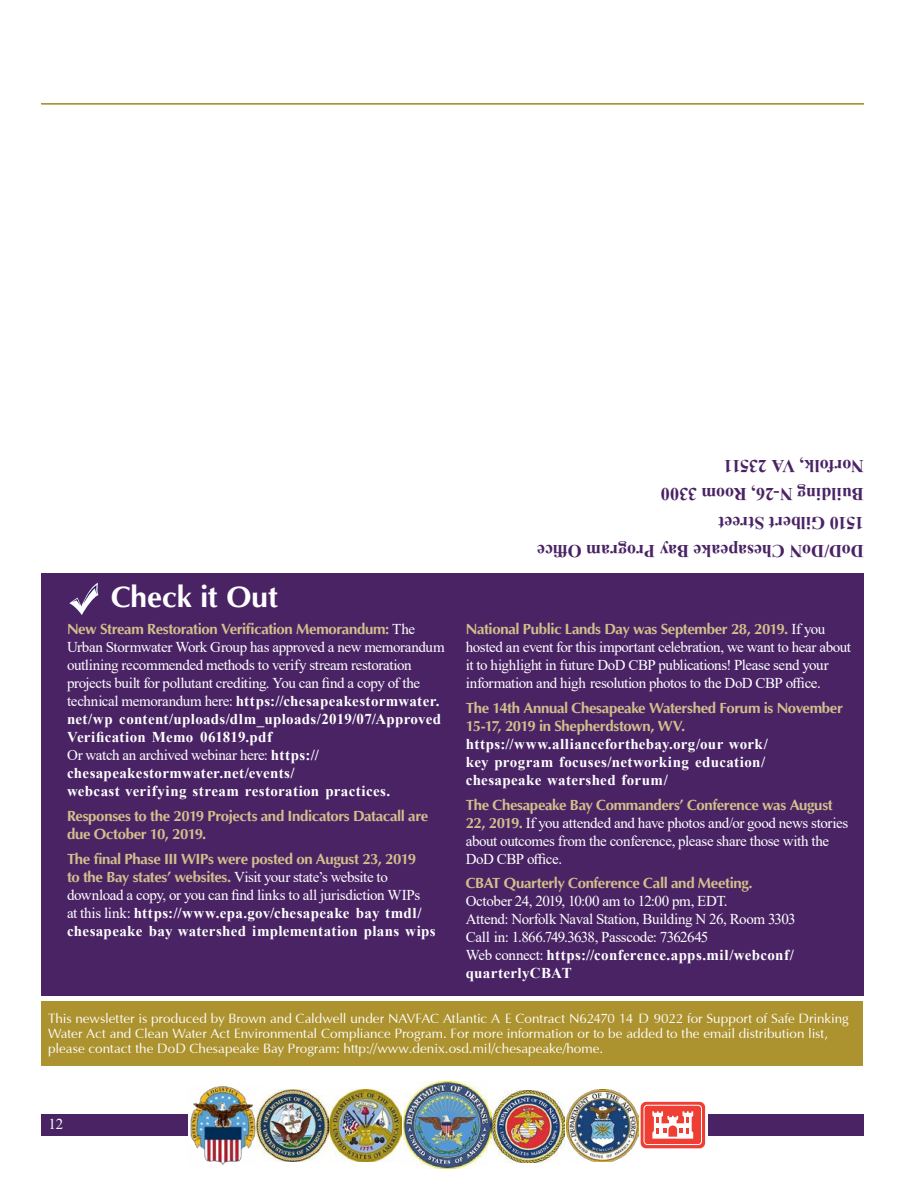
<style>
.page{position:relative;width:918px;height:1188px;background:#fff}
.page>*{position:absolute;margin:0;border:0;box-sizing:border-box;transform-origin:0 0}
.t1{font:700 30px "Optima";letter-spacing:-.01em;color:#fff}
.t2{font:700 18px/28.3px "Times New Roman";letter-spacing:-.005em;color:#4a2365}
.t3{font:15px/18px "Times New Roman";letter-spacing:-.025em;color:#fff}
.t4{font:700 15px/18px "Times New Roman";letter-spacing:.025em;color:#fff}
.t5{font:700 15px/18px "Optima";letter-spacing:-.025em;color:#d0c08b}
.t6{font:13.5px/15px "Optima";color:#fff}
.s1{font-family:"Times New Roman";font-weight:400;color:#fff}
.s2{font-weight:700}
.s3{font-weight:400}
.s4{font-family:"Optima";font-weight:700;color:#d0c08b}
</style>
<div class="page">
<div style="left:41px;top:1114px;width:823px;height:22px;background:#4a2365"></div>
<svg style="left:401px;top:1109px;width:307px;height:32px"></svg>
<img style="left:404px;top:1081px;width:87px;height:88px">
<img style="left:493px;top:1090px;width:145px;height:72px">
<svg style="left:641px;top:1102px;width:64px;height:46px"></svg>
<div style="left:644px;top:1105px;width:58px;height:40px;background:#ef3e33;border-radius:3px"></div>
<div style="left:644px;top:1105px;width:58px;height:40px;border:1px solid #fff;border-radius:3px"></div>
<svg style="left:652px;top:1111px;width:41px;height:28px"></svg>
<img style="left:188px;top:1086px;width:68px;height:80px">
<img style="left:256px;top:1089px;width:145px;height:73px">
<div style="left:41px;top:574px;width:823px;height:422px;background:#4a2365"></div>
<div style="left:41px;top:1001px;width:822px;height:64px;background:#ad9330"></div>
<hr style="left:41px;top:103px;width:823px;height:1px;background:#ad9330">
<svg style="left:69px;top:583px;width:29px;height:32px"></svg>
<p class="t2" style="left:864px;top:509px;width:205px;rotate:-180deg">Building N-26, Room 3300<br>Norfolk, VA 23511</p>
<p class="t2" style="left:864px;top:537px;width:147px;rotate:-180deg">1510 Gilbert Street</p>
<p class="t2" style="left:864px;top:566px;width:328px;rotate:-180deg">DoD/DoN Chesapeake Bay Program Office</p>
<p class="t1" style="left:111px;top:580px;width:169px">Check it Out</p>
<p class="t5" style="left:67px;top:621px;width:350px">New Stream Restoration Verification Memorandum: <span class="s1">The</span></p>
<p class="t3" style="left:67px;top:638px;width:379px">Urban Stormwater Work Group has approved a new memorandum outlining recommended methods to verify stream restoration projects built for pollutant crediting. You can find a copy of the technical memorandum here: <span class="s2">https://chesapeakestormwater. net/wp content/uploads/dlm_uploads/2019/07/Approved</span></p>
<p class="t4" style="left:67px;top:728px;width:207px">Verification Memo 061819.pdf</p>
<p class="t4" style="left:67px;top:746px;width:325px"><span class="s3">Or watch an archived webinar here:</span> https:// chesapeakestormwater.net/events/<br>webcast verifying stream restoration practices.</p>
<p class="t5" style="left:67px;top:807px;width:363px">Responses to the 2019 Projects and Indicators Datacall are due October 10, 2019.</p>
<p class="t3" style="left:67px;top:849px;width:370px"><span class="s4">The final Phase III WIPs were posted on August 23, 2019<br>to the Bay states’ websites.</span> Visit your state’s website to download a copy, or you can find links to all jurisdiction WIPs<br>at this link: <span class="s2">https://www.epa.gov/chesapeake bay tmdl/ chesapeake bay watershed implementation plans wips</span></p>
<p class="t3" style="left:466px;top:620px;width:387px"><span class="s4">National Public Lands Day was September 28, 2019.</span> If you hosted an event for this important celebration, we want to hear about it to highlight in future DoD CBP publications! Please send your information and high resolution photos to the DoD CBP office.</p>
<p class="t5" style="left:466px;top:699px;width:379px">The 14th Annual Chesapeake Watershed Forum is November<br>15-17, 2019 in Shepherdstown, WV.</p>
<p class="t4" style="left:466px;top:734px;width:304px">https://www.allianceforthebay.org/our work/ key program focuses/networking education/ chesapeake watershed forum/</p>
<p class="t3" style="left:466px;top:795px;width:384px"><span class="s4">The Chesapeake Bay Commanders’ Conference was August 22, 2019.</span> If you attended and have photos and/or good news stories about outcomes from the conference, please share those with the DoD CBP office.</p>
<p class="t5" style="left:466px;top:875px;width:288px">CBAT Quarterly Conference Call and Meeting.</p>
<p class="t3" style="left:466px;top:892px;width:331px">October 24, 2019, 10:00 am to 12:00 pm, EDT.<br>Attend: Norfolk Naval Station, Building N 26, Room 3303<br>Call in: 1.866.749.3638, Passcode: 7362645<br>Web connect: <span class="s2">https://conference.apps.mil/webconf/</span></p>
<p class="t4" style="left:466px;top:964px;width:108px">quarterlyCBAT</p>
<p class="t6" style="left:48px;top:1012px;width:802px">This newsletter is produced by Brown and Caldwell under NAVFAC Atlantic A E Contract N62470 14 D 9022 for Support of Safe Drinking<br>Water Act and Clean Water Act Environmental Compliance Program. For more information or to be added to the email distribution list, please contact the DoD Chesapeake Bay Program: http://www.denix.osd.mil/chesapeake/home.</p>
<p class="t3" style="left:48px;top:1114px;width:16px">12</p>
</div>
